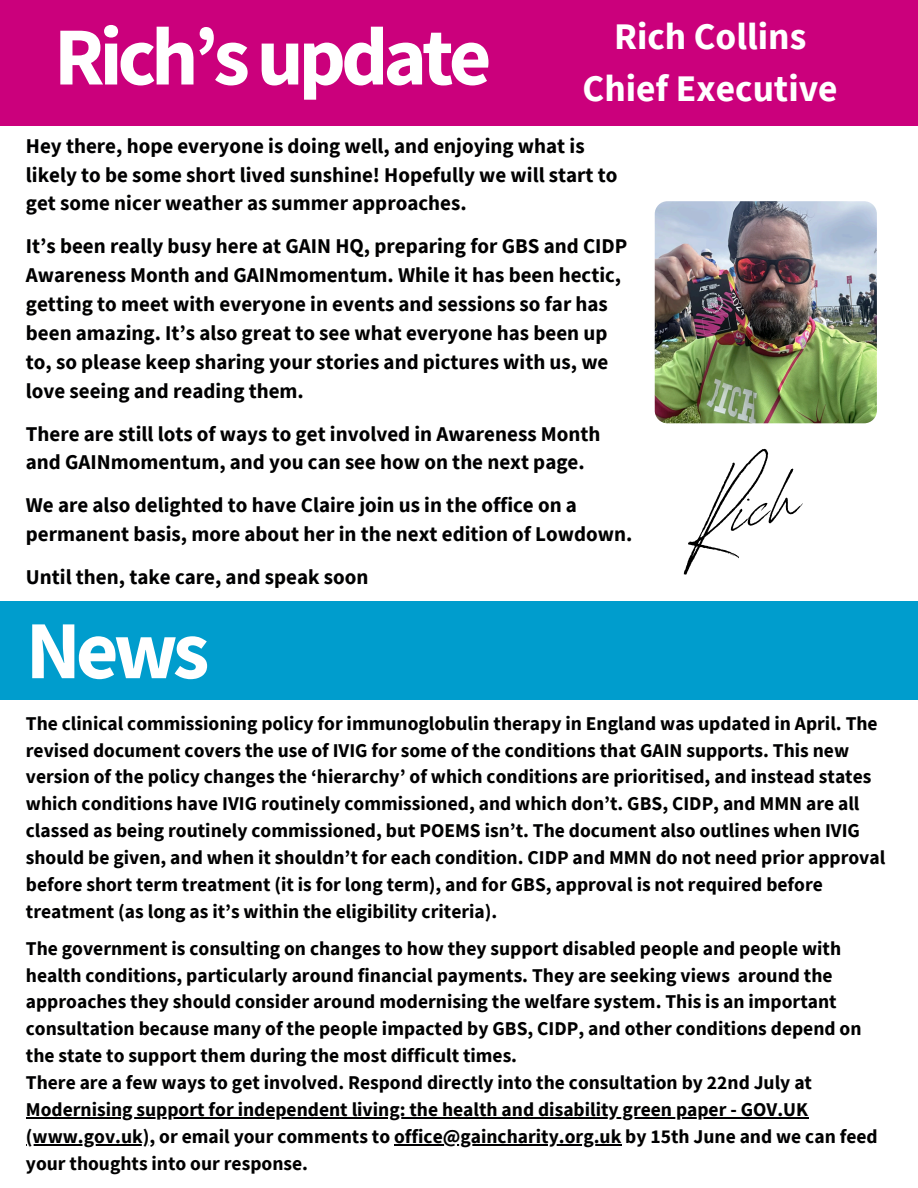
<style>
.page{position:relative;width:918px;height:1188px;background:#fff}
.page>*{position:absolute;margin:0;border:0;box-sizing:border-box;transform-origin:0 0}
.t1{font:105.9px "Revive 80 Signature";color:#000}
.t2{font:700 82.5px "Source Sans Pro";letter-spacing:-.06em;color:#fff}
.t3{font:700 37.5px "Source Sans Pro";color:#fff}
.t4{font:700 21px/28.8px "Source Sans Pro";color:#000001}
.t5{font:700 19.5px/26.8px "Source Sans Pro";color:#000001}
</style>
<div class="page">
<div style="left:0;top:0;width:918px;height:126px;background:#cb007c"></div>
<hr style="left:26px;top:1117px;width:782px;height:2px;background:#000001">
<hr style="left:26px;top:1144px;width:129px;height:2px;background:#000001">
<hr style="left:394px;top:1144px;width:227px;height:2px;background:#000001">
<div style="left:0;top:601px;width:918px;height:98px;background:#009dcd"></div>
<img style="left:655px;top:201px;width:222px;height:222px;border-radius:13px">
<h3 class="t2" style="left:54px;top:3px;width:439px">Rich’supdate</h3>
<h2 class="t3" style="left:614px;top:13px;width:194px">Rich Collins</h2>
<h2 class="t3" style="left:583px;top:64px;width:257px">Chief Executive</h2>
<h2 class="t4" style="left:26px;top:131px;width:593px">Hey there, hope everyone is doing well, and enjoying what is likely to be some short lived sunshine! Hopefully we will start to get some nicer weather as summer approaches.</h2>
<p class="t4" style="left:26px;top:231px;width:603px">It’s been really busy here at GAIN HQ, preparing for GBS and CIDP Awareness Month and GAINmomentum. While it has been hectic, getting to meet with everyone in events and sessions so far has been amazing. It’s also great to see what everyone has been up to, so please keep sharing your stories and pictures with us, we love seeing and reading them.</p>
<p class="t4" style="left:26px;top:419px;width:576px">There are still lots of ways to get involved in Awareness Month and GAINmomentum, and you can see how on the next page.</p>
<p class="t4" style="left:26px;top:490px;width:608px">We are also delighted to have Claire join us in the office on a permanent basis, more about her in the next edition of Lowdown.</p>
<p class="t4" style="left:26px;top:562px;width:344px">Until then, take care, and speak soon</p>
<h2 class="t2" style="left:26px;top:597px;width:185px">News</h2>
<h1 class="t1" style="left:671px;top:445px;width:113px;rotate:-15deg">Rich</h1>
<p class="t5" style="left:26px;top:709px;width:861px">The clinical commissioning policy for immunoglobulin therapy in England was updated in April. The revised document covers the use of IVIG for some of the conditions that GAIN supports. This new version of the policy changes the ‘hierarchy’ of which conditions are prioritised, and instead states which conditions have IVIG routinely commissioned, and which don’t. GBS, CIDP, and MMN are all classed as being routinely commissioned, but POEMS isn’t. The document also outlines when IVIG should be given, and when it shouldn’t for each condition. CIDP and MMN do not need prior approval before short term treatment (it is for long term), and for GBS, approval is not required before treatment (as long as it’s within the eligibility criteria).</p>
<p class="t5" style="left:26px;top:934px;width:837px">The government is consulting on changes to how they support disabled people and people with health conditions, particularly around financial payments. They are seeking views around the approaches they should consider around modernising the welfare system. This is an important consultation because many of the people impacted by GBS, CIDP, and other conditions depend on the state to support them during the most difficult times.</p>
<p class="t5" style="left:26px;top:1069px;width:788px">There are a few ways to get involved. Respond directly into the consultation by 22nd July at</p>
<p class="t5" style="left:26px;top:1096px;width:784px">Modernising support for independent living: the health and disability green paper - GOV.UK</p>
<p class="t5" style="left:26px;top:1122px;width:853px">(www.gov.uk), or email your comments to office@gaincharity.org.uk by 15th June and we can feed</p>
<h1 class="t5" style="left:26px;top:1149px;width:284px">your thoughts into our response.</h1>
</div>
